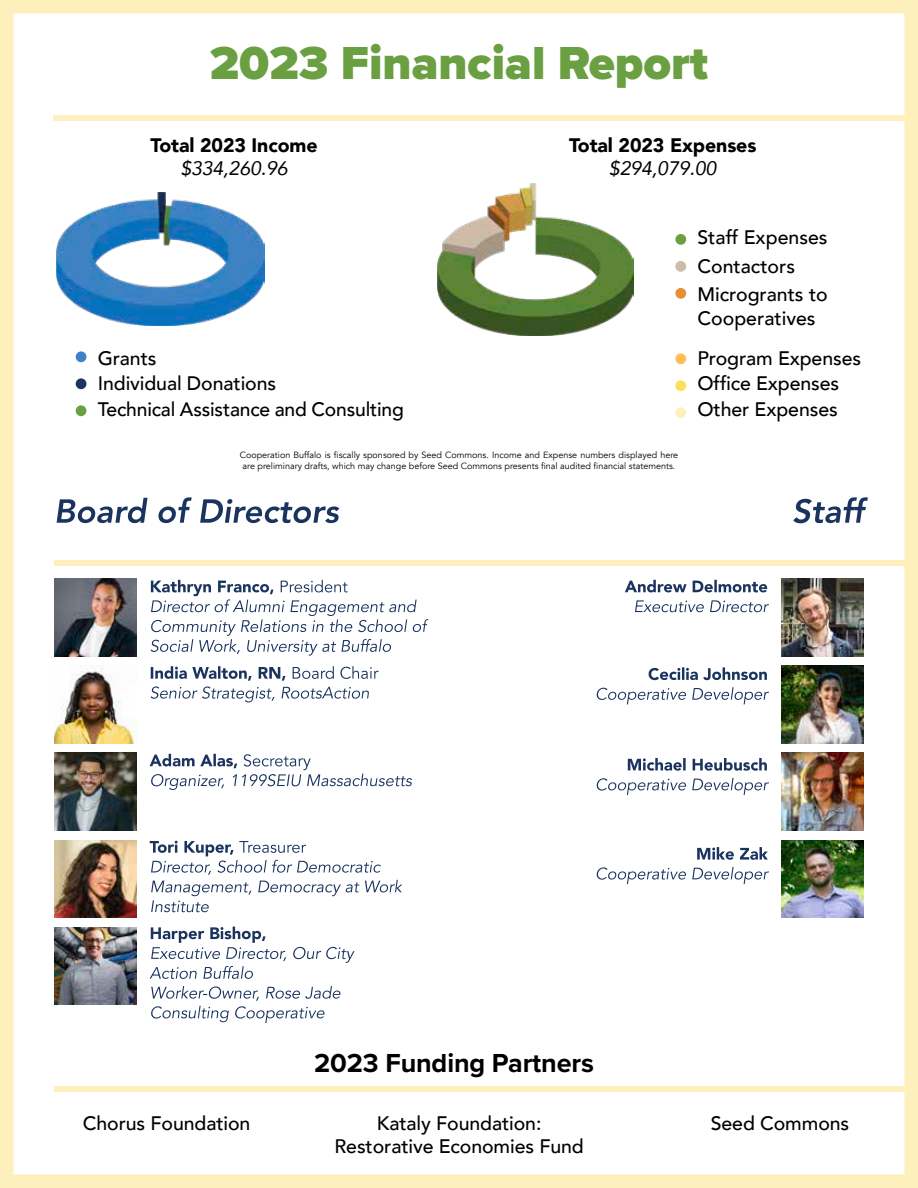
<style>
.page{position:relative;width:918px;height:1188px;background:#fff}
.page>*{position:absolute;margin:0;border:0;box-sizing:border-box;transform-origin:0 0}
.t1{font:900 48px "Proxima Nova";color:#6aa041}
.t2{font:700 27px "Proxima Nova";letter-spacing:-.005em;color:#000}
.t3{font:500 19.5px/25.5px "Avenir";letter-spacing:-.005em;color:#000}
.t4{font:900 19.5px "Avenir";letter-spacing:-.005em;color:#000}
.t5{font:italic 19.5px "Avenir";letter-spacing:-.005em;color:#000}
.t6{font:9px/10.8px "Avenir";color:#000;text-align:center}
</style>
<div class="page">
<div style="left:0;top:0;width:918px;height:1188px;border:14px solid #fef0bd"></div>
<img style="left:56px;top:193px;width:209px;height:132px">
<img style="left:437px;top:184px;width:197px;height:151px">
<div style="left:53px;top:115px;width:865px;height:6px;background:#fef0bd"></div>
<div style="left:54px;top:560px;width:864px;height:5px;background:#fef0bd"></div>
<div style="left:54px;top:1086px;width:864px;height:5px;background:#fef0bd"></div>
<svg style="left:151px;top:986px;width:189px;height:37px"></svg>
<svg style="left:150px;top:927px;width:205px;height:52px"></svg>
<svg style="left:150px;top:841px;width:252px;height:71px"></svg>
<svg style="left:150px;top:754px;width:262px;height:36px"></svg>
<svg style="left:151px;top:666px;width:228px;height:36px"></svg>
<svg style="left:151px;top:580px;width:277px;height:76px"></svg>
<svg style="left:57px;top:497px;width:282px;height:26px"></svg>
<svg style="left:597px;top:867px;width:172px;height:17px"></svg>
<svg style="left:697px;top:847px;width:71px;height:13px"></svg>
<svg style="left:597px;top:778px;width:172px;height:17px"></svg>
<svg style="left:628px;top:758px;width:139px;height:13px"></svg>
<svg style="left:597px;top:687px;width:172px;height:17px"></svg>
<svg style="left:649px;top:667px;width:118px;height:13px"></svg>
<svg style="left:635px;top:600px;width:134px;height:12px"></svg>
<svg style="left:625px;top:580px;width:142px;height:12px"></svg>
<svg style="left:793px;top:497px;width:75px;height:26px"></svg>
<img style="left:54px;top:579px;width:82px;height:77px">
<img style="left:781px;top:579px;width:82px;height:77px">
<img style="left:54px;top:666px;width:82px;height:78px">
<img style="left:781px;top:666px;width:82px;height:78px">
<img style="left:54px;top:753px;width:82px;height:78px">
<img style="left:781px;top:753px;width:82px;height:78px">
<img style="left:54px;top:840px;width:82px;height:78px">
<img style="left:781px;top:840px;width:82px;height:78px">
<img style="left:54px;top:927px;width:82px;height:78px">
<div style="left:76px;top:351px;width:10px;height:11px;background:#3b83c4;border-radius:50%"></div>
<div style="left:675px;top:353px;width:11px;height:11px;background:#ffbc57;border-radius:50%"></div>
<div style="left:675px;top:234px;width:11px;height:11px;background:#6aa041;border-radius:50%"></div>
<div style="left:76px;top:378px;width:10px;height:11px;background:#1a345f;border-radius:50%"></div>
<div style="left:675px;top:380px;width:11px;height:11px;background:#ffdf58;border-radius:50%"></div>
<div style="left:675px;top:261px;width:11px;height:11px;background:#cebba9;border-radius:50%"></div>
<div style="left:76px;top:405px;width:10px;height:11px;background:#6aa041;border-radius:50%"></div>
<div style="left:675px;top:407px;width:11px;height:11px;background:#fef0bd;border-radius:50%"></div>
<div style="left:675px;top:288px;width:11px;height:11px;background:#e68f34;border-radius:50%"></div>
<h1 class="t1" style="left:210px;top:28px;width:500px">2023 Financial Report</h1>
<p class="t4" style="left:151px;top:128px;width:168px">Total 2023 Income</p>
<p class="t5" style="left:180px;top:156px;width:109px">$334,260.96</p>
<p class="t4" style="left:569px;top:128px;width:189px">Total 2023 Expenses</p>
<p class="t5" style="left:609px;top:156px;width:109px">$294,079.00</p>
<p class="t3" style="left:697px;top:222px;width:132px;line-height:28.5px">Staff Expenses<br>Contactors<br>Microgrants to</p>
<p class="t3" style="left:697px;top:305px;width:120px">Cooperatives</p>
<p class="t3" style="left:98px;top:344px;width:308px">Grants<br>Individual Donations<br>Technical Assistance and Consulting</p>
<p class="t3" style="left:697px;top:344px;width:165px">Program Expenses<br>Office Expenses<br>Other Expenses</p>
<p class="t6" style="left:240px;top:450px;width:440px">Cooperation Buffalo is fiscally sponsored by Seed Commons. Income and Expense numbers displayed here are preliminary drafts, which may change before Seed Commons presents final audited financial statements.</p>
<h2 class="t2" style="left:314px;top:1042px;width:281px">2023 Funding Partners</h2>
<p class="t3" style="left:83px;top:1109px;width:169px">Chorus Foundation</p>
<p class="t3" style="left:377px;top:1109px;width:166px">Kataly Foundation:</p>
<p class="t3" style="left:711px;top:1109px;width:140px">Seed Commons</p>
<p class="t3" style="left:334px;top:1133px;width:251px">Restorative Economies Fund</p>
</div>
